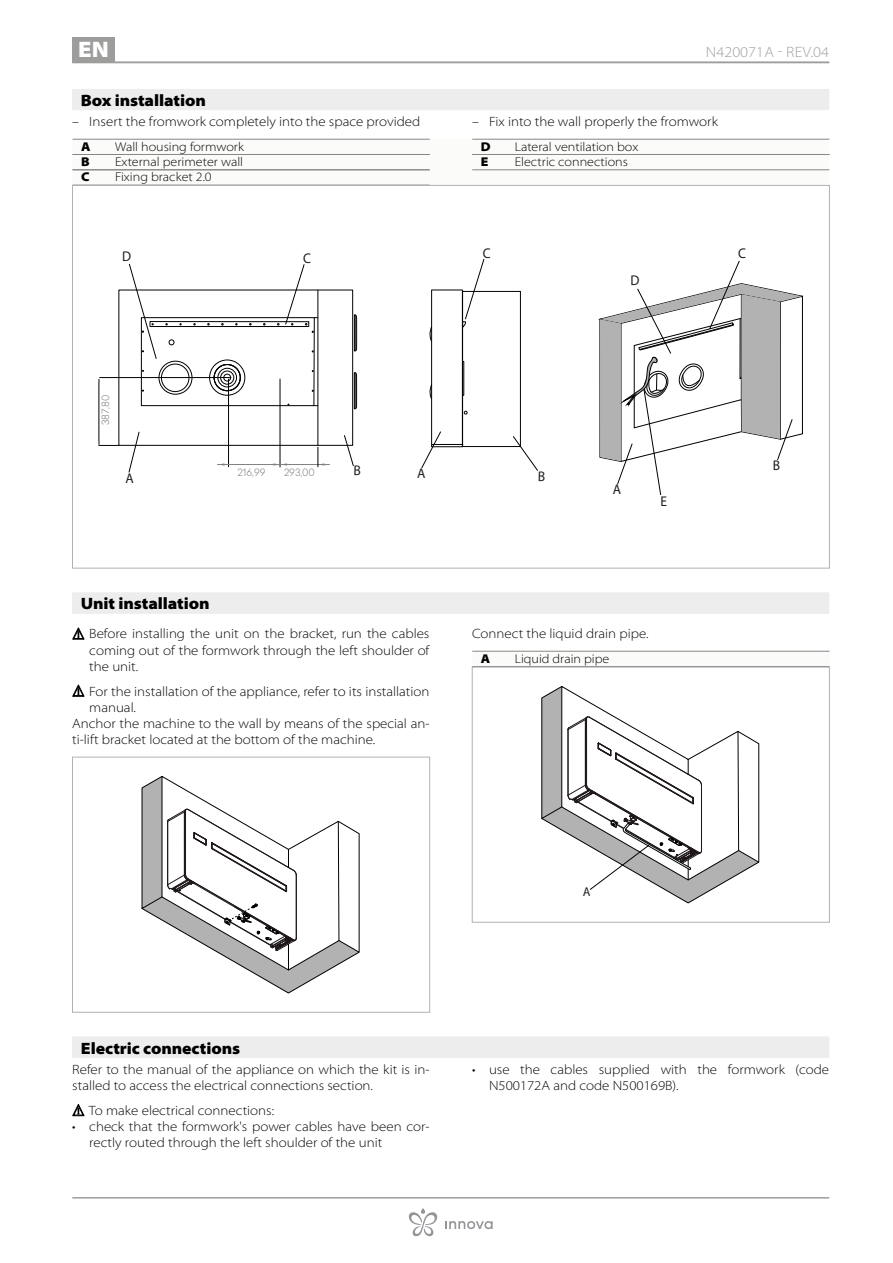
<style>
.page{position:relative;width:893px;height:1263px;background:#fff}
.page>*{position:absolute;margin:0;border:0;box-sizing:border-box;transform-origin:0 0}
.t1{font:900 semi-expanded 22.5px "Myriad Pro";color:#fff}
.t2{font:900 semi-expanded 16.5px "Myriad Pro";letter-spacing:-.005em;color:#000}
.t3{font:300 semi-expanded 15px "Myriad Pro";color:#9d9d9c}
.t4{font:14.1px "Myriad Pro";color:#1e1e1c;scale:.96 1}
.t5{font:300 semi-expanded 13.5px/16.2px "Myriad Pro";color:#000}
.t6{font:300 semi-expanded 12.75px "Myriad Pro";color:#000}
.t7{font:900 semi-expanded 12.75px "Myriad Pro";color:#000}
.t8{font:300 9.9px "Sailec";color:#818181}
</style>
<div class="page">
<div style="left:72px;top:38px;width:43px;height:25px;background:#9d9d9c"></div>
<hr style="left:72px;top:1197px;width:757px;height:1px;background:#9d9d9c">
<hr style="left:72px;top:62px;width:757px;height:1px;background:#9d9d9c">
<svg style="left:445px;top:1221px;width:48px;height:8px"></svg>
<svg style="left:409px;top:1208px;width:29px;height:28px"></svg>
<div style="left:72px;top:89px;width:757px;height:21px;background:#ededed"></div>
<div style="left:72px;top:593px;width:757px;height:21px;background:#ededed"></div>
<div style="left:72px;top:592px;width:757px;height:21px;background:#ededed"></div>
<div style="left:73px;top:139px;width:756px;height:46px;background:#fbfbfa"></div>
<hr style="left:73px;top:139px;width:357px;height:1px;background:#878787">
<hr style="left:73px;top:154px;width:357px;height:1px;background:#878787">
<hr style="left:73px;top:170px;width:357px;height:1px;background:#878787">
<hr style="left:472px;top:139px;width:357px;height:1px;background:#878787">
<hr style="left:472px;top:154px;width:357px;height:1px;background:#878787">
<hr style="left:472px;top:170px;width:357px;height:1px;background:#878787">
<svg style="left:354px;top:314px;width:3px;height:37px"></svg>
<hr style="left:355px;top:315px;width:1px;height:36px;background:#020203">
<svg style="left:354px;top:372px;width:3px;height:37px"></svg>
<hr style="left:355px;top:373px;width:1px;height:35px;background:#020203">
<hr style="left:318px;top:290px;width:1px;height:155px;background:#020203">
<hr style="left:280px;top:379px;width:1px;height:88px;background:#020203">
<hr style="left:228px;top:379px;width:1px;height:88px;background:#020203">
<hr style="left:100px;top:377px;width:131px;height:1px;background:#020203">
<hr style="left:217px;top:464px;width:112px;height:1px;background:#818181">
<div style="left:462px;top:291px;width:59px;height:156px;border:1px solid #020203"></div>
<div style="left:431px;top:290px;width:32px;height:157px;border:1px solid #020203"></div>
<hr style="left:432px;top:444px;width:31px;height:1px;background:#020203">
<svg style="left:462px;top:259px;width:22px;height:69px"></svg>
<svg style="left:429px;top:327px;width:3px;height:15px"></svg>
<svg style="left:429px;top:384px;width:3px;height:15px"></svg>
<div style="left:462px;top:361px;width:2px;height:34px;border:1px solid #020203"></div>
<hr style="left:99px;top:379px;width:1px;height:65px;background:#020203">
<svg style="left:98px;top:441px;width:21px;height:5px"></svg>
<svg style="left:318px;top:447px;width:6px;height:20px"></svg>
<svg style="left:129px;top:432px;width:10px;height:40px"></svg>
<svg style="left:422px;top:432px;width:19px;height:36px"></svg>
<svg style="left:129px;top:264px;width:189px;height:142px"></svg>
<svg style="left:599px;top:261px;width:204px;height:234px"></svg>
<svg style="left:142px;top:776px;width:218px;height:217px"></svg>
<div style="left:72px;top:757px;width:358px;height:255px;border:1px solid #b3b2b2"></div>
<div style="left:472px;top:651px;width:357px;height:16px;background:#fbfbfa"></div>
<hr style="left:472px;top:651px;width:357px;height:1px;background:#878787">
<hr style="left:472px;top:666px;width:357px;height:1px;background:#878787">
<div style="left:472px;top:667px;width:358px;height:255px;border:1px solid #b3b2b2"></div>
<div style="left:72px;top:1037px;width:757px;height:21px;background:#ededed"></div>
<div style="left:72px;top:1036px;width:757px;height:21px;background:#ededed"></div>
<svg style="left:72px;top:627px;width:13px;height:13px"></svg>
<svg style="left:72px;top:685px;width:13px;height:12px"></svg>
<svg style="left:72px;top:1104px;width:13px;height:12px"></svg>
<svg style="left:513px;top:436px;width:25px;height:35px"></svg>
<svg style="left:344px;top:435px;width:10px;height:32px"></svg>
<svg style="left:541px;top:686px;width:218px;height:217px"></svg>
<h1 class="t1" style="left:78px;top:35px;width:33px">EN</h1>
<p class="t3" style="left:706px;top:43px;width:125px">N420071A - Rev.04</p>
<p class="t2" style="left:81px;top:89px;width:127px">Box installation</p>
<p class="t5" style="left:72px;top:114px;width:349px">– Insert the fromwork completely into the space provided</p>
<p class="t5" style="left:472px;top:114px;width:247px">– Fix into the wall properly the fromwork</p>
<p class="t7" style="left:81px;top:138px;width:11px">A</p>
<p class="t6" style="left:115px;top:139px;width:130px">Wall housing formwork</p>
<p class="t7" style="left:81px;top:153px;width:10px">B</p>
<p class="t6" style="left:115px;top:154px;width:130px">External perimeter wall</p>
<p class="t7" style="left:81px;top:169px;width:10px">C</p>
<p class="t6" style="left:115px;top:169px;width:98px">Fixing bracket 2.0</p>
<p class="t7" style="left:481px;top:138px;width:11px">D</p>
<p class="t6" style="left:515px;top:139px;width:125px">Lateral ventilation box</p>
<p class="t7" style="left:481px;top:153px;width:9px">E</p>
<p class="t6" style="left:515px;top:154px;width:115px">Electric connections</p>
<p class="t4" style="left:122px;top:247px;width:11px">D</p>
<p class="t4" style="left:303px;top:250px;width:10px">C</p>
<p class="t4" style="left:483px;top:245px;width:10px">C</p>
<p class="t4" style="left:631px;top:272px;width:11px">D</p>
<p class="t8" style="left:99px;top:425px;width:32px;rotate:-90deg">387,80</p>
<p class="t4" style="left:125px;top:470px;width:10px">A</p>
<p class="t8" style="left:238px;top:465px;width:29px">216,99</p>
<p class="t8" style="left:284px;top:465px;width:32px">293,00</p>
<p class="t4" style="left:417px;top:465px;width:10px">A</p>
<p class="t2" style="left:81px;top:593px;width:130px">Unit installation</p>
<p class="t5" style="left:89px;top:626px;width:342px;text-align:justify">Before installing the unit on the bracket, run the cables coming out of the formwork through the left shoulder of the unit.</p>
<p class="t5" style="left:89px;top:683px;width:342px">For the installation of the appliance, refer to its installation</p>
<p class="t5" style="left:89px;top:699px;width:48px">manual.</p>
<p class="t5" style="left:72px;top:715px;width:359px">Anchor the machine to the wall by means of the special an-</p>
<p class="t5" style="left:72px;top:731px;width:304px">ti-lift bracket located at the bottom of the machine.</p>
<p class="t4" style="left:613px;top:481px;width:10px">A</p>
<p class="t4" style="left:661px;top:492px;width:8px">E</p>
<p class="t5" style="left:472px;top:626px;width:178px">Connect the liquid drain pipe.</p>
<p class="t7" style="left:481px;top:650px;width:11px">A</p>
<p class="t6" style="left:515px;top:651px;width:96px">Liquid drain pipe</p>
<p class="t4" style="left:738px;top:244px;width:10px">C</p>
<p class="t4" style="left:773px;top:456px;width:9px">B</p>
<p class="t2" style="left:81px;top:1037px;width:161px">Electric connections</p>
<p class="t5" style="left:72px;top:1061px;width:359px">Refer to the manual of the appliance on which the kit is in&shy;stalled to access the electrical connections section.</p>
<p class="t5" style="left:89px;top:1102px;width:187px">To make electrical connections:</p>
<p class="t5" style="left:89px;top:1118px;width:342px;text-indent:-17px">• check that the formwork's power cables have been cor&shy;rectly routed through the left shoulder of the unit</p>
<p class="t5" style="left:489px;top:1061px;width:342px;text-indent:-17px">• use the cables supplied with the formwork (code<br>N500172A and code N500169B).</p>
</div>
